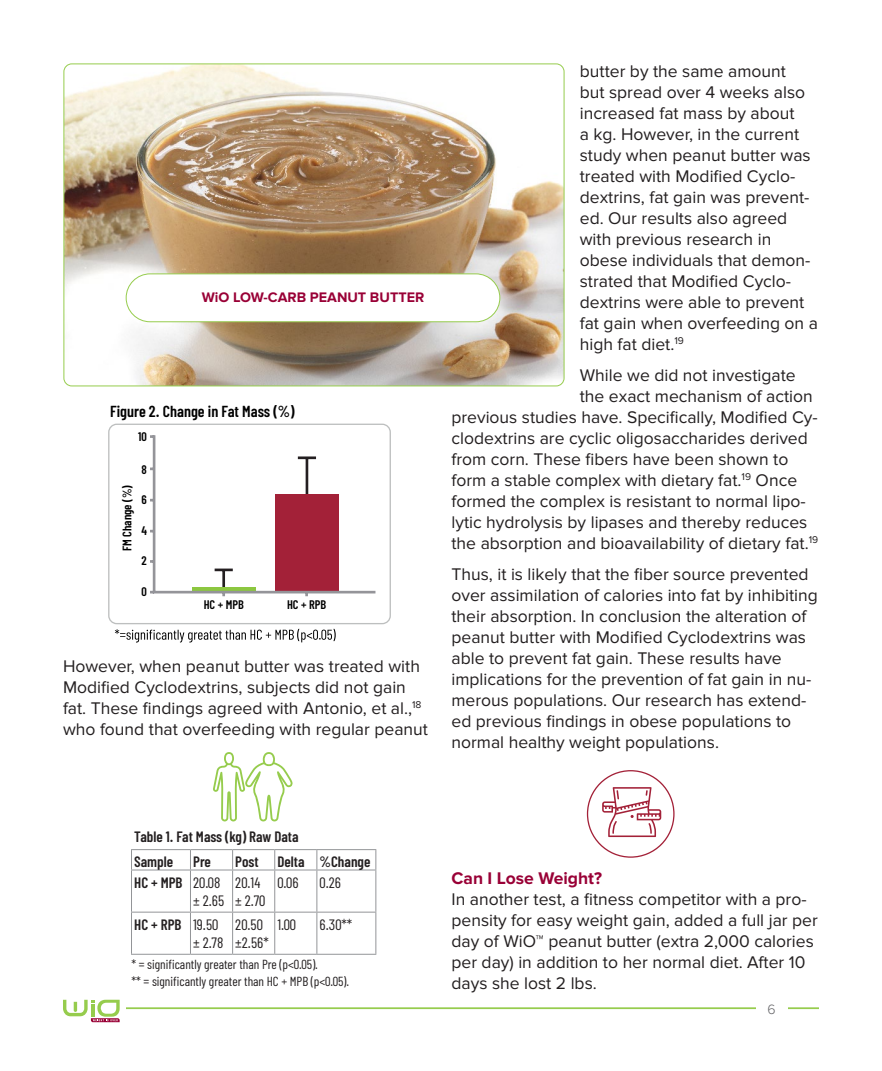
<style>
.page{position:relative;width:882px;height:1071px;background:#fff}
.page>*{position:absolute;margin:0;border:0;box-sizing:border-box;transform-origin:0 0}
.body_text{font:17.5px/21px "Proxima Nova";color:#231f20}
.t1{font:700 17.5px "Proxima Nova";color:#990036}
.t2{font:600 15.92px "Barlow Condensed";color:#000}
.t3{font:600 15.05px "Barlow Condensed";color:#231f20}
.t4{font:15.05px/18px "Barlow Condensed";color:#231f20}
.t5{font:700 14.35px "Proxima Nova";color:#990036}
.t6{font:300 14px "Proxima Nova";color:#636366}
.t7{font:13.12px "Barlow Condensed";color:#231f20}
.t8{font:600 12.42px "Barlow Condensed";color:#000}
</style>
<div class="page">
<svg style="left:63px;top:1000px;width:57px;height:22px"></svg>
<hr style="left:126px;top:1007px;width:693px;height:2px;background:#96cc4d">
<div style="left:756px;top:995px;width:32px;height:27px;background:#fff"></div>
<img style="left:65px;top:65px;width:498px;height:321px">
<div style="left:126px;top:274px;width:374px;height:48px;background:#fff;border-radius:24px"></div>
<div style="left:126px;top:273px;width:374px;height:49px;border:1px solid #96cc4d;border-radius:24px"></div>
<div style="left:108px;top:424px;width:283px;height:200px;border:1px solid #bdbfbf;border-radius:8px"></div>
<svg style="left:150px;top:435px;width:226px;height:162px"></svg>
<svg style="left:115px;top:629px;width:221px;height:14px"></svg>
<svg style="left:213px;top:752px;width:80px;height:69px"></svg>
<hr style="left:131px;top:849px;width:59px;height:1px;background:#939598">
<svg style="left:131px;top:850px;width:1px;height:20px"></svg>
<hr style="left:190px;top:849px;width:43px;height:1px;background:#939598">
<svg style="left:190px;top:850px;width:1px;height:20px"></svg>
<hr style="left:233px;top:849px;width:42px;height:1px;background:#939598">
<svg style="left:232px;top:850px;width:1px;height:20px"></svg>
<hr style="left:275px;top:849px;width:42px;height:1px;background:#939598">
<svg style="left:274px;top:850px;width:1px;height:20px"></svg>
<hr style="left:317px;top:849px;width:59px;height:1px;background:#939598">
<svg style="left:316px;top:850px;width:1px;height:20px"></svg>
<svg style="left:375px;top:850px;width:1px;height:20px"></svg>
<hr style="left:131px;top:870px;width:59px;height:1px;background:#939598">
<hr style="left:131px;top:870px;width:1px;height:42px;background:#939598">
<hr style="left:190px;top:870px;width:43px;height:1px;background:#939598">
<hr style="left:190px;top:870px;width:1px;height:42px;background:#939598">
<hr style="left:233px;top:870px;width:42px;height:1px;background:#939598">
<hr style="left:232px;top:870px;width:1px;height:42px;background:#939598">
<hr style="left:275px;top:870px;width:42px;height:1px;background:#939598">
<hr style="left:274px;top:870px;width:1px;height:42px;background:#939598">
<hr style="left:317px;top:870px;width:59px;height:1px;background:#939598">
<hr style="left:316px;top:870px;width:1px;height:42px;background:#939598">
<hr style="left:375px;top:870px;width:1px;height:42px;background:#939598">
<hr style="left:131px;top:912px;width:59px;height:1px;background:#939598">
<hr style="left:131px;top:913px;width:1px;height:41px;background:#939598">
<hr style="left:190px;top:912px;width:43px;height:1px;background:#939598">
<hr style="left:190px;top:913px;width:1px;height:41px;background:#939598">
<hr style="left:233px;top:912px;width:42px;height:1px;background:#939598">
<hr style="left:232px;top:913px;width:1px;height:41px;background:#939598">
<hr style="left:275px;top:912px;width:42px;height:1px;background:#939598">
<hr style="left:274px;top:913px;width:1px;height:41px;background:#939598">
<hr style="left:317px;top:912px;width:59px;height:1px;background:#939598">
<hr style="left:316px;top:913px;width:1px;height:41px;background:#939598">
<hr style="left:375px;top:913px;width:1px;height:41px;background:#939598">
<hr style="left:131px;top:954px;width:59px;height:1px;background:#939598">
<hr style="left:190px;top:954px;width:43px;height:1px;background:#939598">
<hr style="left:233px;top:954px;width:42px;height:1px;background:#939598">
<hr style="left:275px;top:954px;width:42px;height:1px;background:#939598">
<hr style="left:317px;top:954px;width:59px;height:1px;background:#939598">
<svg style="left:587px;top:770px;width:88px;height:88px"></svg>
<p class="t5" style="left:202px;top:289px;width:224px">WiO LOW-CARB PEANUT BUTTER</p>
<p class="t2" style="left:110px;top:401px;width:186px">Figure 2. Change in Fat Mass (%)</p>
<p class="t8" style="left:138px;top:429px;width:10px">10</p>
<p class="t8" style="left:142px;top:461px;width:7px">8</p>
<p class="t8" style="left:119px;top:551px;width:67px;rotate:-90deg">FM Change (%)</p>
<p class="t8" style="left:142px;top:492px;width:7px">6</p>
<p class="t8" style="left:141px;top:523px;width:7px">4</p>
<p class="t8" style="left:142px;top:553px;width:7px">2</p>
<p class="t8" style="left:142px;top:584px;width:7px">0</p>
<p class="t8" style="left:204px;top:596px;width:42px">HC + MPB</p>
<p class="t8" style="left:287px;top:596px;width:41px">HC + RPB</p>
<p class="body_text" style="left:63px;top:656px;width:366px">However, when peanut butter was treated with Modified Cyclodextrins, subjects did not gain fat. These findings agreed with Antonio, et al.,<sup>18 </sup>who found that overfeeding with regular peanut</p>
<p class="body_text" style="left:580px;top:61px;width:240px">butter by the same amount<br>but spread over 4 weeks also increased fat mass by about<br>a kg. However, in the current study when peanut butter was treated with Modified Cyclo&shy;dextrins, fat gain was prevent&shy;ed. Our results also agreed with previous research in obese individuals that demon&shy;strated that Modified Cyclo&shy;dextrins were able to prevent fat gain when overfeeding on a high fat diet.<sup>19</sup></p>
<p class="body_text" style="left:580px;top:365px;width:217px">While we did not investigate</p>
<p class="body_text" style="left:580px;top:386px;width:235px">the exact mechanism of action</p>
<p class="body_text" style="left:452px;top:407px;width:368px">previous studies have. Specifically, Modified Cy-</p>
<p class="body_text" style="left:452px;top:428px;width:358px">clodextrins are cyclic oligosaccharides derived</p>
<p class="body_text" style="left:452px;top:449px;width:338px">from corn. These fibers have been shown to</p>
<p class="body_text" style="left:452px;top:470px;width:347px">form a stable complex with dietary fat.<sup>19</sup> Once</p>
<p class="body_text" style="left:452px;top:491px;width:356px">formed the complex is resistant to normal lipo-</p>
<p class="body_text" style="left:452px;top:512px;width:357px">lytic hydrolysis by lipases and thereby reduces</p>
<p class="body_text" style="left:452px;top:533px;width:368px">the absorption and bioavailability of dietary fat.<sup>19</sup></p>
<p class="body_text" style="left:452px;top:564px;width:368px">Thus, it is likely that the fiber source prevented over assimilation of calories into fat by inhibiting their absorption. In conclusion the alteration of peanut butter with Modified Cyclodextrins was able to prevent fat gain. These results have implications for the prevention of fat gain in nu&shy;merous populations. Our research has extend&shy;ed previous findings in obese populations to normal healthy weight populations.</p>
<p class="t3" style="left:134px;top:827px;width:166px">Table 1. Fat Mass (kg) Raw Data</p>
<p class="t3" style="left:134px;top:853px;width:41px">Sample</p>
<p class="t3" style="left:193px;top:853px;width:19px">Pre</p>
<p class="t3" style="left:235px;top:853px;width:25px">Post</p>
<p class="t3" style="left:277px;top:853px;width:29px">Delta</p>
<p class="t3" style="left:320px;top:853px;width:52px">%Change</p>
<p class="t3" style="left:134px;top:873px;width:50px">HC + MPB</p>
<p class="t4" style="left:193px;top:873px;width:33px">20.08 ± 2.65</p>
<p class="t4" style="left:235px;top:873px;width:32px">20.14 ± 2.70</p>
<p class="t4" style="left:277px;top:873px;width:23px">0.06</p>
<p class="t4" style="left:320px;top:873px;width:23px">0.26</p>
<p class="t3" style="left:134px;top:915px;width:49px">HC + RPB</p>
<p class="t4" style="left:193px;top:915px;width:32px">19.50 ± 2.78</p>
<p class="t4" style="left:235px;top:915px;width:35px">20.50 ±2.56*</p>
<p class="t4" style="left:277px;top:915px;width:20px">1.00</p>
<p class="t4" style="left:320px;top:915px;width:34px">6.30**</p>
<p class="t7" style="left:132px;top:957px;width:188px">* = significantly greater than Pre (p&lt;0.05).</p>
<p class="t7" style="left:132px;top:973px;width:219px">** = significantly greater than HC + MPB (p&lt;0.05).</p>
<p class="t1" style="left:452px;top:868px;width:152px">Can I Lose Weight?</p>
<p class="body_text" style="left:452px;top:889px;width:368px">In another test, a fitness competitor with a pro&shy;pensity for easy weight gain, added a full jar per day of WiO™ peanut butter (extra 2,000 calories per day) in addition to her normal diet. After 10 days she lost 2 lbs.</p>
<p class="t6" style="left:768px;top:1002px;width:10px">63</p>
</div>
